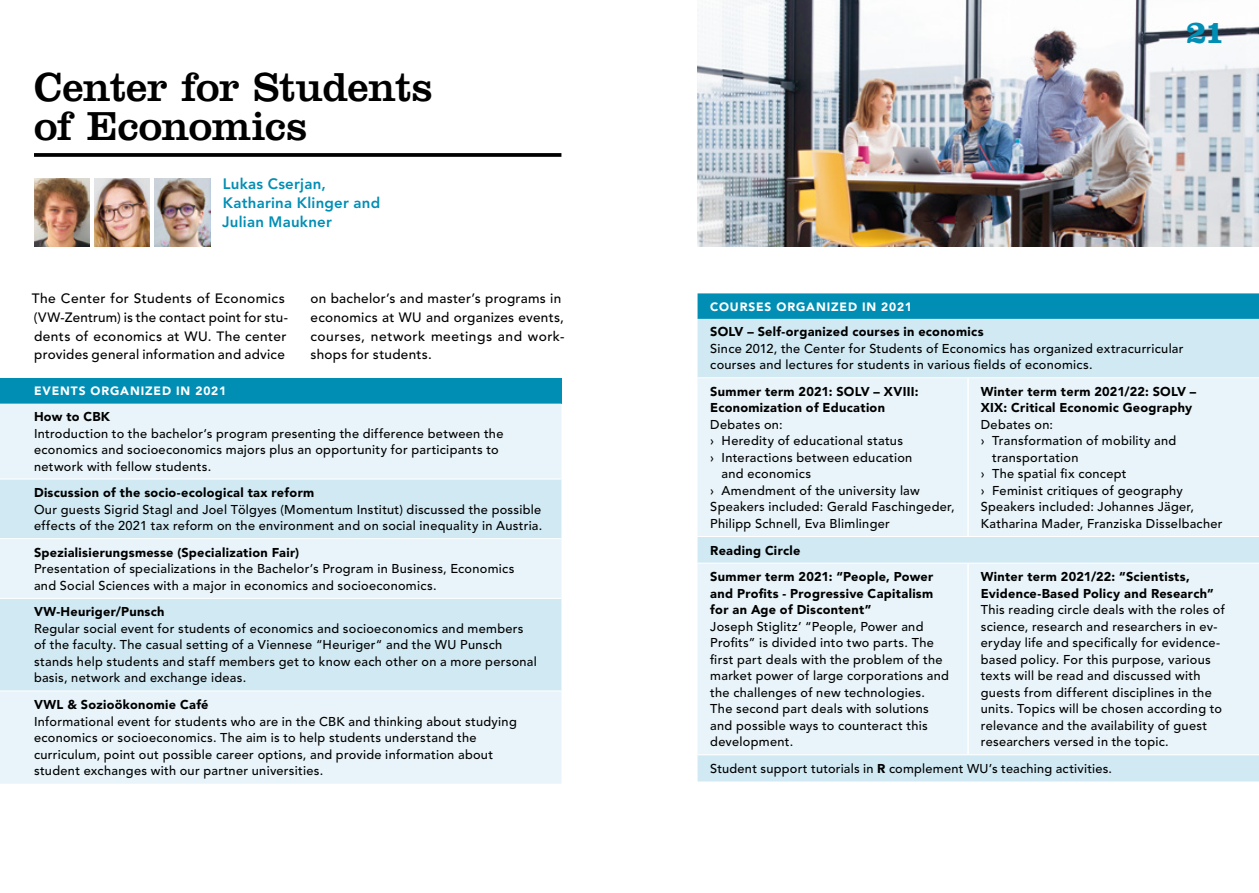
<style>
.page{position:relative;width:1259px;height:893px;background:#fff}
.page>*{position:absolute;margin:0;border:0;box-sizing:border-box;transform-origin:0 0}
.t1{font:42px/39.8px "Clarendon LT Std";letter-spacing:-.01em;color:#000}
.t2{font:700 33px "Clarendon LT Std";color:#008eb5}
.t3{font:800 15px/18.8px "Avenir LT Std";letter-spacing:.015em;color:#008eb5}
.t4{font:500 13.5px/18.8px "Avenir LT Std";letter-spacing:.025em;color:#000}
.t5{font:500 12.75px/16.5px "Avenir LT Std";letter-spacing:.025em;color:#000}
.t6{font:900 12.75px/16.5px "Avenir LT Std";letter-spacing:.02em;color:#000}
.t7{font:900 12px "Avenir LT Std";letter-spacing:.07em;color:#fff}
.s1{font-weight:900}
</style>
<div class="page">
<img style="left:697px;top:0;width:562px;height:247px">
<svg style="left:697px;top:293px;width:562px;height:26px;background:#0590b6"></svg>
<div style="left:697px;top:319px;width:562px;height:462px;background:#d0e9f3"></div>
<svg style="left:697px;top:378px;width:562px;height:376px;background:#e6f3f8"></svg>
<hr style="left:697px;top:377px;width:271px;height:1px;background:#fff">
<hr style="left:968px;top:377px;width:291px;height:1px;background:#fff">
<hr style="left:697px;top:536px;width:271px;height:1px;background:#fff">
<hr style="left:968px;top:536px;width:291px;height:1px;background:#fff">
<hr style="left:697px;top:563px;width:271px;height:1px;background:#fff">
<hr style="left:968px;top:563px;width:291px;height:1px;background:#fff">
<hr style="left:697px;top:754px;width:271px;height:1px;background:#fff">
<hr style="left:968px;top:754px;width:291px;height:1px;background:#fff">
<hr style="left:967px;top:378px;width:1px;height:158px;background:#fff">
<hr style="left:967px;top:564px;width:1px;height:190px;background:#fff">
<img style="left:94px;top:179px;width:56px;height:68px">
<img style="left:34px;top:179px;width:55px;height:68px">
<img style="left:155px;top:179px;width:55px;height:68px">
<div style="left:0;top:378px;width:561px;height:26px;background:#008eb5"></div>
<div style="left:0;top:404px;width:561px;height:380px;background:#e8f4f9"></div>
<svg style="left:0;top:480px;width:561px;height:210px;background:#d6ecf4"></svg>
<hr style="left:0;top:478px;width:561px;height:2px;background:#fff">
<hr style="left:0;top:538px;width:561px;height:1px;background:#fff">
<hr style="left:0;top:598px;width:561px;height:1px;background:#fff">
<hr style="left:0;top:690px;width:561px;height:1px;background:#fff">
<svg style="left:34px;top:153px;width:527px;height:4px;background:#0f0f0f"></svg>
<h1 class="t1" style="left:34px;top:67px;width:400px">Center for Students of Economics</h1>
<p class="t3" style="left:222px;top:175px;width:159px">Lukas Cserjan,<br>Katharina Klinger and<br>Julian Maukner</p>
<h2 class="t2" style="left:1186px;top:12px;width:40px">21</h2>
<p class="t4" style="left:32px;top:289px;width:257px">The Center for Students of Economics (VW-Zentrum) is the contact point for stu&shy;dents of economics at WU. The center provides general information and advice</p>
<p class="t7" style="left:710px;top:299px;width:203px">COURSES ORGANIZED IN 2021</p>
<p class="t4" style="left:310px;top:289px;width:255px">on bachelor’s and master’s programs in economics at WU and organizes events, courses, network meetings and work&shy;shops for students.</p>
<p class="t6" style="left:710px;top:324px;width:275px">SOLV – Self-organized courses in economics</p>
<p class="t5" style="left:710px;top:340px;width:475px">Since 2012, the Center for Students of Economics has organized extracurricular courses and lectures for students in various fields of economics.</p>
<p class="t6" style="left:710px;top:383px;width:210px">Summer term 2021: SOLV – XVIII:<br>Economization of Education</p>
<p class="t5" style="left:710px;top:417px;width:74px">Debates on:</p>
<p class="t5" style="left:710px;top:433px;width:194px">› Heredity of educational status</p>
<p class="t5" style="left:710px;top:450px;width:203px">› Interactions between education</p>
<p class="t5" style="left:721px;top:466px;width:91px">and economics</p>
<p class="t5" style="left:710px;top:483px;width:211px">› Amendment of the university law</p>
<p class="t5" style="left:710px;top:499px;width:246px">Speakers included: Gerald Faschingeder,</p>
<p class="t5" style="left:710px;top:516px;width:181px">Philipp Schnell, Eva Blimlinger</p>
<p class="t6" style="left:981px;top:383px;width:217px">Winter term term 2021/22: SOLV –<br>XIX: Critical Economic Geography</p>
<p class="t5" style="left:981px;top:417px;width:74px">Debates on:</p>
<p class="t5" style="left:981px;top:433px;width:197px">› Transformation of mobility and</p>
<p class="t5" style="left:992px;top:450px;width:88px">transportation</p>
<p class="t5" style="left:981px;top:466px;width:147px">› The spatial fix concept</p>
<p class="t5" style="left:981px;top:483px;width:203px">› Feminist critiques of geography</p>
<p class="t5" style="left:981px;top:499px;width:215px">Speakers included: Johannes Jäger,</p>
<p class="t5" style="left:981px;top:516px;width:243px">Katharina Mader, Franziska Disselbacher</p>
<p class="t7" style="left:34px;top:384px;width:194px">EVENTS ORGANIZED IN 2021</p>
<p class="t6" style="left:34px;top:408px;width:78px">How to CBK</p>
<p class="t5" style="left:34px;top:425px;width:471px">Introduction to the bachelor‘s program presenting the difference between the economics and socioeconomics majors plus an opportunity for participants to network with fellow students.</p>
<p class="t6" style="left:34px;top:484px;width:282px">Discussion of the socio-ecological tax reform</p>
<p class="t5" style="left:34px;top:501px;width:510px">Our guests Sigrid Stagl and Joel Tölgyes (Momentum Institut) discussed the possible effects of the 2021 tax reform on the environment and on social inequality in Austria.</p>
<p class="t6" style="left:34px;top:544px;width:267px">Spezialisierungsmesse (Specialization Fair)</p>
<p class="t5" style="left:34px;top:561px;width:482px">Presentation of specializations in the Bachelor’s Program in Business, Economics and Social Sciences with a major in economics and socioeconomics.</p>
<p class="t6" style="left:34px;top:604px;width:132px">VW-Heuriger/Punsch</p>
<p class="t5" style="left:34px;top:621px;width:504px">Regular social event for students of economics and socioeconomics and members of the faculty. The casual setting of a Viennese “Heuriger“ and the WU Punsch stands help students and staff members get to know each other on a more personal basis, network and exchange ideas.</p>
<p class="t6" style="left:34px;top:696px;width:176px">VWL &amp; Sozioökonomie Café</p>
<p class="t5" style="left:34px;top:713px;width:484px">Informational event for students who are in the CBK and thinking about studying economics or socioeconomics. The aim is to help students understand the curriculum, point out possible career options, and provide information about student exchanges with our partner universities.</p>
<p class="t6" style="left:710px;top:537px;width:224px;line-height:26.7px">Reading Circle<br>Summer term 2021: “People, Power</p>
<p class="t6" style="left:710px;top:585px;width:224px">and Profits - Progressive Capitalism for an Age of Discontent”</p>
<p class="t5" style="left:710px;top:618px;width:240px">Joseph Stiglitz’ “People, Power and Profits” is divided into two parts. The first part deals with the problem of the market power of large corporations and the challenges of new technologies.<br>The second part deals with solutions and possible ways to counteract this development.</p>
<p class="t6" style="left:981px;top:568px;width:235px">Winter term 2021/22: “Scientists,<br>Evidence-Based Policy and Research”</p>
<p class="t5" style="left:981px;top:602px;width:246px">This reading circle deals with the roles of science, research and researchers in ev&shy;eryday life and specifically for evidence&shy;based policy. For this purpose, various texts will be read and discussed with guests from different disciplines in the units. Topics will be chosen according to relevance and the availability of guest researchers versed in the topic.</p>
<p class="t5" style="left:710px;top:760px;width:403px">Student support tutorials in <span class="s1">R</span> complement WU’s teaching activities.</p>
</div>
